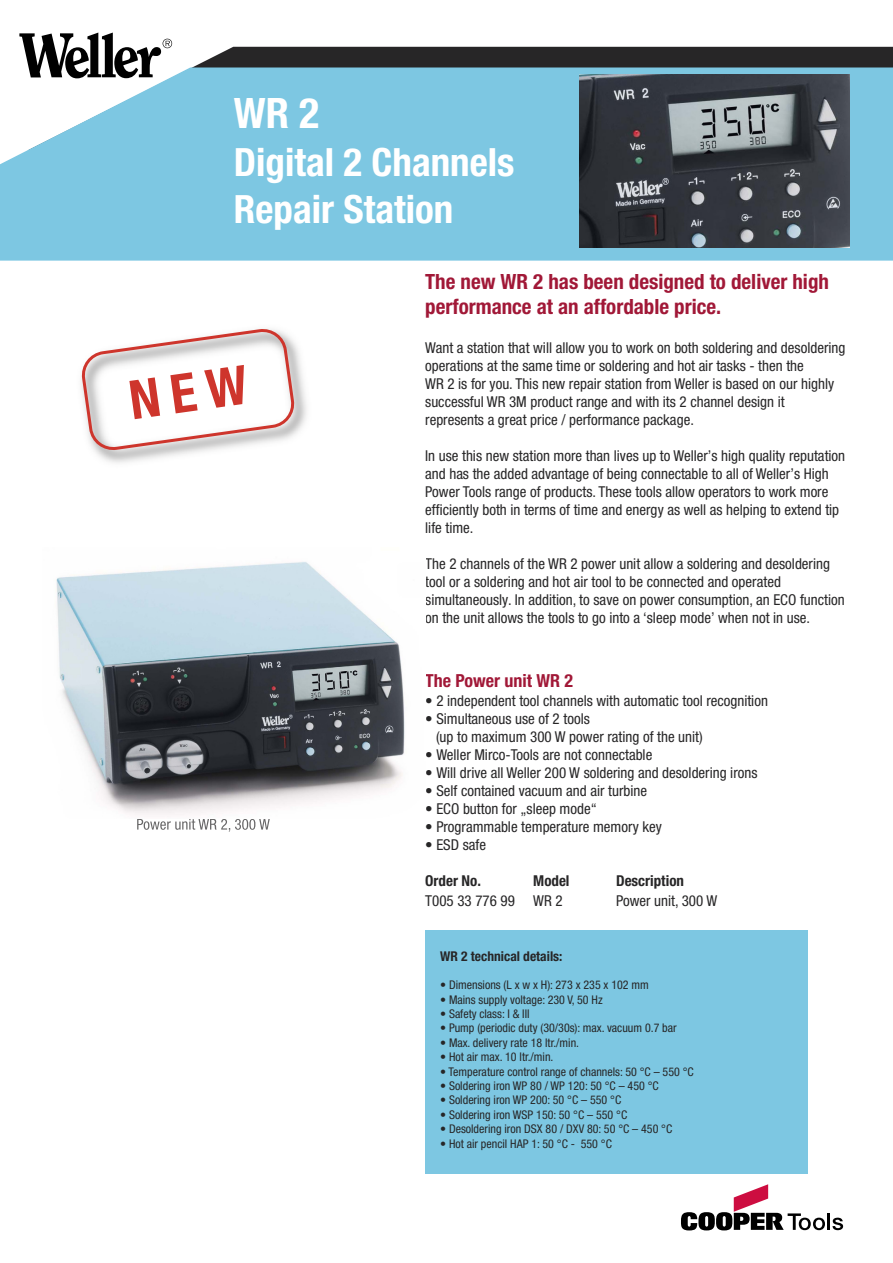
<style>
.page{position:relative;width:893px;height:1263px;background:#fff}
.page>*{position:absolute;margin:0;border:0;box-sizing:border-box;transform-origin:0 0}
.t1{font:700 condensed 42px "Helvetica Neue LT Pro";color:#fff}
.t2{font:700 condensed 39px/46.8px "Helvetica Neue LT Pro";color:#fff}
.t3{font:700 condensed 21px/25.2px "Helvetica Neue LT Pro";color:#a11837}
.t4{font:700 condensed 18px "Helvetica Neue LT Pro";color:#a11837}
.t5{font:condensed 15px/18px "Helvetica Neue LT Pro";color:#272627}
.t6{font:700 condensed 15px "Helvetica Neue LT Pro";color:#272627}
.t7{font:700 condensed 13.5px "Helvetica Neue LT Pro";color:#272627}
.t8{font:condensed 12px "Helvetica Neue LT Pro";color:#272627}
.s1{font-weight:700}
</style>
<div class="page">
<div style="left:193px;top:47px;width:700px;height:20px;background:#272627"></div>
<div style="left:0;top:67px;width:893px;height:194px;background:#7dc7e2"></div>
<svg style="left:19px;top:33px;width:153px;height:45px"></svg>
<img style="left:579px;top:75px;width:271px;height:173px">
<svg style="left:681px;top:1184px;width:144px;height:46px"></svg>
<hr style="left:827px;top:1213px;width:3px;height:17px;background:#000">
<svg style="left:832px;top:1218px;width:11px;height:12px"></svg>
<svg style="left:137px;top:819px;width:133px;height:13px"></svg>
<img style="left:56px;top:562px;width:349px;height:253px">
<div style="left:425px;top:930px;width:383px;height:244px;background:#7dc7e2"></div>
<svg style="left:80px;top:327px;width:216px;height:125px"></svg>
<h1 class="t1" style="left:234px;top:98px;width:87px">WR 2</h1>
<h2 class="t2" style="left:234px;top:143px;width:282px">Digital 2 Channels<br>Repair Station</h2>
<h3 class="t3" style="left:425px;top:271px;width:405px">The new WR 2 has been designed to deliver high performance at an affordable price.</h3>
<p class="t5" style="left:425px;top:340px;width:422px">Want a station that will allow you to work on both soldering and desoldering operations at the same time or soldering and hot air tasks - then the<br>WR 2 is for you. This new repair station from Weller is based on our highly successful WR 3M product range and with its 2 channel design it represents a great price / performance package.</p>
<p class="t5" style="left:425px;top:448px;width:421px">In use this new station more than lives up to Weller’s high quality reputation and has the added advantage of being connectable to all of Weller’s High Power Tools range of products. These tools allow operators to work more efficiently both in terms of time and energy as well as helping to extend tip life time.</p>
<p class="t5" style="left:425px;top:556px;width:421px">The 2 channels of the WR 2 power unit allow a soldering and desoldering tool or a soldering and hot air tool to be connected and operated simultaneously. In addition, to save on power consumption, an ECO function on the unit allows the tools to go into a ‘sleep mode’ when not in use.</p>
<p class="t4" style="left:425px;top:674px;width:149px">The Power unit WR 2</p>
<p class="t5" style="left:425px;top:693px;width:344px"><span class="s1">•</span> 2 independent tool channels with automatic tool recognition</p>
<p class="t5" style="left:436px;top:711px;width:268px;text-indent:-11px"><span class="s1">•</span> Simultaneous use of 2 tools<br>(up to maximum 300 W power rating of the unit)</p>
<p class="t5" style="left:425px;top:747px;width:229px"><span class="s1">•</span> Weller Mirco-Tools are not connectable</p>
<p class="t5" style="left:425px;top:765px;width:334px"><span class="s1">•</span> Will drive all Weller 200 W soldering and desoldering irons</p>
<p class="t5" style="left:425px;top:783px;width:223px"><span class="s1">•</span> Self contained vacuum and air turbine</p>
<p class="t5" style="left:425px;top:801px;width:173px"><span class="s1">•</span> ECO button for „sleep mode“</p>
<p class="t5" style="left:425px;top:819px;width:238px"><span class="s1">•</span> Programmable temperature memory key</p>
<p class="t5" style="left:425px;top:837px;width:62px"><span class="s1">•</span> ESD safe</p>
<p class="t6" style="left:425px;top:875px;width:57px">Order No.</p>
<p class="t6" style="left:533px;top:875px;width:38px">Model</p>
<p class="t6" style="left:616px;top:875px;width:69px">Description</p>
<p class="t5" style="left:425px;top:893px;width:139px">T005 33 776 99 WR 2</p>
<p class="t5" style="left:616px;top:893px;width:103px">Power unit, 300 W</p>
<p class="t7" style="left:440px;top:952px;width:124px">WR 2 technical details:</p>
<p class="t8" style="left:440px;top:980px;width:210px">• Dimensions (L x w x H): 273 x 235 x 102 mm</p>
<p class="t8" style="left:440px;top:995px;width:164px">• Mains supply voltage: 230 V, 50 Hz</p>
<p class="t8" style="left:440px;top:1009px;width:91px">• Safety class: I &amp; III</p>
<p class="t8" style="left:440px;top:1024px;width:238px">• Pump (periodic duty (30/30s): max. vacuum 0.7 bar</p>
<p class="t8" style="left:440px;top:1038px;width:141px">• Max. delivery rate 18 ltr./min.</p>
<p class="t8" style="left:440px;top:1052px;width:115px">• Hot air max. 10 ltr./min.</p>
<p class="t8" style="left:440px;top:1067px;width:255px">• Temperature control range of channels: 50 °C – 550 °C</p>
<p class="t8" style="left:440px;top:1081px;width:220px">• Soldering iron WP 80 / WP 120: 50 °C – 450 °C</p>
<p class="t8" style="left:440px;top:1096px;width:183px">• Soldering iron WP 200: 50 °C – 550 °C</p>
<p class="t8" style="left:440px;top:1110px;width:189px">• Soldering iron WSP 150: 50 °C – 550 °C</p>
<p class="t8" style="left:440px;top:1124px;width:234px">• Desoldering iron DSX 80 / DXV 80: 50 °C – 450 °C</p>
<p class="t8" style="left:440px;top:1139px;width:173px">• Hot air pencil HAP 1: 50 °C - 550 °C</p>
</div>
